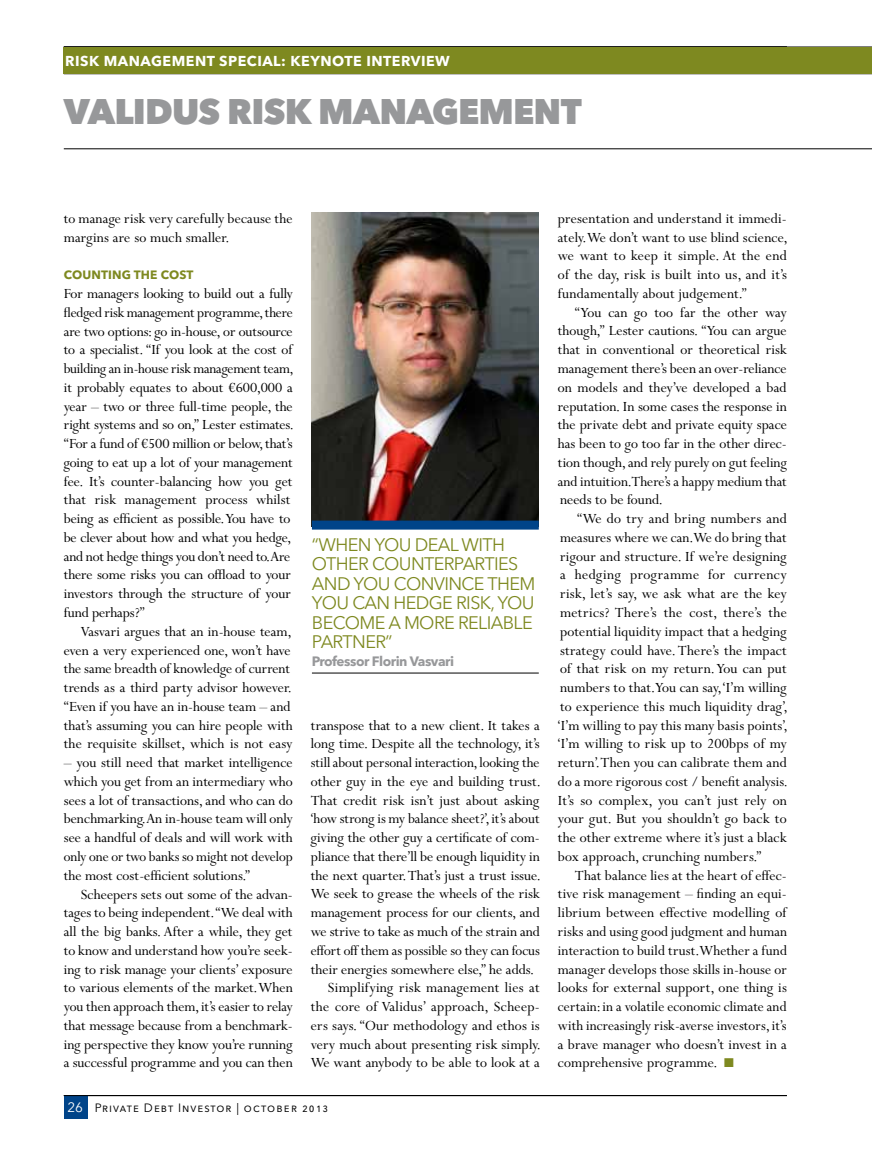
<style>
.page{position:relative;width:872px;height:1149px;background:#fff}
.page>*{position:absolute;margin:0;border:0;box-sizing:border-box;transform-origin:0 0}
.t1{font:800 35.25px "Avenir Next LT Pro";color:#97989a}
.t2{font:18px "Avenir Next LT Pro";color:#7e8920}
.t3{font:15.75px/18.8px "Perpetua MT Pro";color:#000;text-align:justify}
.t4{font:700 14.25px "Avenir Next LT Pro";letter-spacing:.035em;color:#fff}
.t5{font:700 13.5px "Avenir Next LT Pro";letter-spacing:-.035em;color:#97989a}
.t6{font:12px "Avenir Next LT Pro";letter-spacing:.08em;color:#000}
.t7{font:700 12px "Avenir Next LT Pro";letter-spacing:.01em;color:#7e8920}
.s1{font-size:13.5px;color:#fff}
.s2{color:#7e8920}
</style>
<div class="page">
<hr style="left:64px;top:148px;width:808px;height:1px;background:#000">
<div style="left:64px;top:1095px;width:23px;height:23px;background:#004489"></div>
<hr style="left:64px;top:1094px;width:723px;height:1px;background:#000">
<hr style="left:64px;top:73px;width:808px;height:1px;background:#000">
<div style="left:64px;top:47px;width:808px;height:26px;background:#7e8920"></div>
<img style="left:312px;top:213px;width:227px;height:307px">
<div style="left:312px;top:520px;width:227px;height:9px;background:#004489"></div>
<hr style="left:312px;top:672px;width:227px;height:1px;background:#000">
<p class="t4" style="left:65px;top:52px;width:384px">RISK MANAGEMENT SPECIAL: KEYNOTE INTERVIEW</p>
<h1 class="t1" style="left:64px;top:90px;width:48px">VALIDUS</h1>
<h1 class="t1" style="left:227px;top:90px;width:22px">RISK</h1>
<h1 class="t1" style="left:318px;top:90px;width:30px">MANA</h1>
<h1 class="t1" style="left:432px;top:90px;width:52px">GEMENT</h1>
<p class="t3" style="left:64px;top:209px;width:230px">to manage risk very carefully because the margins are so much smaller.</p>
<p class="t7" style="left:64px;top:267px;width:129px">COUNTING THE COST</p>
<p class="t3" style="left:64px;top:284px;width:231px;text-align:left">For managers looking to build out a fully fledged risk management programme, there are two options: go in-house, or outsource to a specialist. “If you look at the cost of building an in-house risk management team, it probably equates to about €600,000 a year – two or three full-time people, the right systems and so on,” Lester estimates. “For a fund of €500 million or below, that’s going to eat up a lot of your management fee. It’s counter-balancing how you get that risk management process whilst being as efficient as possible. You have to be clever about how and what you hedge, and not hedge things you don’t need to. Are there some risks you can offload to your investors through the structure of your fund perhaps?”</p>
<p class="t3" style="left:64px;top:621px;width:230px;text-align:left;text-indent:17px">Vasvari argues that an in-house team, even a very experienced one, won’t have the same breadth of knowledge of current trends as a third party advisor however. “Even if you have an in-house team – and that’s assuming you can hire people with the requisite skillset, which is not easy</p>
<p class="t3" style="left:64px;top:753px;width:231px">– you still need that market intelligence which you get from an intermediary who sees a lot of transactions, and who can do benchmarking. An in-house team will only see a handful of deals and will work with only one or two banks so might not develop the most cost-efficient solutions.”</p>
<p class="t3" style="left:64px;top:884px;width:230px;text-indent:17px">Scheepers sets out some of the advan&shy;tages to being independent. “We deal with all the big banks. After a while, they get to know and understand how you’re seek&shy;ing to risk manage your clients’ exposure to various elements of the market. When you then approach them, it’s easier to relay that message because from a benchmark&shy;ing perspective they know you’re running a successful programme and you can then</p>
<p class="t2" style="left:312px;top:533px;width:36px">“WHEN</p>
<p class="t2" style="left:374px;top:533px;width:53px">YO U DEAL</p>
<p class="t2" style="left:461px;top:533px;width:12px">WITH</p>
<p class="t2" style="left:312px;top:553px;width:13px">OTHER</p>
<p class="t2" style="left:372px;top:553px;width:50px">COUNTERPARTIES</p>
<p class="t2" style="left:312px;top:572px;width:14px">AND</p>
<p class="t2" style="left:353px;top:572px;width:53px">YO U CONVINCE</p>
<p class="t2" style="left:487px;top:572px;width:13px">THEM</p>
<p class="t2" style="left:312px;top:592px;width:54px">YO U CAN</p>
<p class="t2" style="left:393px;top:592px;width:13px">HEDGE</p>
<p class="t2" style="left:456px;top:592px;width:10px">RISK</p>
<p class="t2" style="left:490px;top:592px;width:46px">, YO U</p>
<p class="t2" style="left:312px;top:611px;width:13px">BECOME</p>
<p class="t2" style="left:388px;top:611px;width:29px">A MORE</p>
<p class="t2" style="left:458px;top:611px;width:11px">RELIABLE</p>
<p class="t2" style="left:312px;top:631px;width:12px">PARTNER</p>
<p class="t2" style="left:385px;top:631px;width:8px">”</p>
<p class="t5" style="left:312px;top:653px;width:144px">PROFESSOR FLORIN VASVARI</p>
<p class="t3" style="left:311px;top:715px;width:230px">transpose that to a new client. It takes a</p>
<p class="t3" style="left:311px;top:734px;width:230px">long time. Despite all the technology, it’s</p>
<p class="t3" style="left:311px;top:753px;width:230px">still about personal interaction, looking the</p>
<p class="t3" style="left:311px;top:771px;width:231px">other guy in the eye and building trust.</p>
<p class="t3" style="left:311px;top:790px;width:230px">That credit risk isn’t just about asking</p>
<p class="t3" style="left:311px;top:809px;width:230px">‘how strong is my balance sheet?’, it’s about</p>
<p class="t3" style="left:311px;top:828px;width:230px">giving the other guy a certificate of com-</p>
<p class="t3" style="left:311px;top:846px;width:230px">pliance that there’ll be enough liquidity in</p>
<p class="t3" style="left:311px;top:865px;width:231px">the next quarter. That’s just a trust issue.</p>
<p class="t3" style="left:311px;top:884px;width:230px">We seek to grease the wheels of the risk</p>
<p class="t3" style="left:311px;top:903px;width:230px">management process for our clients, and</p>
<p class="t3" style="left:311px;top:921px;width:231px">we strive to take as much of the strain and</p>
<p class="t3" style="left:311px;top:940px;width:230px">effort off them as possible so they can focus</p>
<p class="t3" style="left:311px;top:959px;width:224px">their energies somewhere else,” he adds.</p>
<p class="t3" style="left:328px;top:978px;width:213px">Simplifying risk management lies at</p>
<p class="t3" style="left:311px;top:996px;width:230px">the core of Validus’ approach, Scheep-</p>
<p class="t3" style="left:311px;top:1015px;width:230px">ers says. “Our methodology and ethos is</p>
<p class="t3" style="left:311px;top:1034px;width:231px">very much about presenting risk simply.</p>
<p class="t3" style="left:311px;top:1053px;width:230px">We want anybody to be able to look at a</p>
<p class="t6" style="left:67px;top:1100px;width:262px"><span class="s1">26</span> PRIVATE DEBT INVESTOR | OCTOBER 2013</p>
<p class="t3" style="left:558px;top:209px;width:231px">presentation and understand it immedi&shy;ately. We don’t want to use blind science, we want to keep it simple. At the end of the day, risk is built into us, and it’s fundamentally about judgement.”</p>
<p class="t3" style="left:558px;top:303px;width:231px;text-indent:17px">“You can go too far the other way though,” Lester cautions. “You can argue that in conventional or theoretical risk management there’s been an over-reliance on models and they’ve developed a bad reputation. In some cases the response in the private debt and private equity space has been to go too far in the other direc&shy;tion though, and rely purely on gut feeling and intuition. There’s a happy medium that needs to be found.</p>
<p class="t3" style="left:558px;top:509px;width:231px;text-indent:19px">“We do try and bring numbers and measures where we can. We do bring that rigour and structure. If we’re designing a hedging programme for currency risk, let’s say, we ask what are the key metrics? There’s the cost, there’s the potential liquidity impact that a hedging strategy could have. There’s the impact of that risk on my return. You can put numbers to that. You can say, ‘I’m willing to experience this much liquidity drag’, ‘I’m willing to pay this many basis points’, ‘I’m willing to risk up to 200bps of my return’. Then you can calibrate them and do a more rigorous cost / benefit analysis.<br>It’s so complex, you can’t just rely on your gut. But you shouldn’t go back to the other extreme where it’s just a black box approach, crunching numbers.”</p>
<p class="t3" style="left:558px;top:865px;width:231px;text-indent:17px">That balance lies at the heart of effec&shy;tive risk management – finding an equi&shy;librium between effective modelling of risks and using good judgment and human interaction to build trust. Whether a fund manager develops those skills in-house or looks for external support, one thing is certain: in a volatile economic climate and with increasingly risk-averse investors, it’s a brave manager who doesn’t invest in a comprehensive programme. <span class="s2">■</span></p>
</div>
